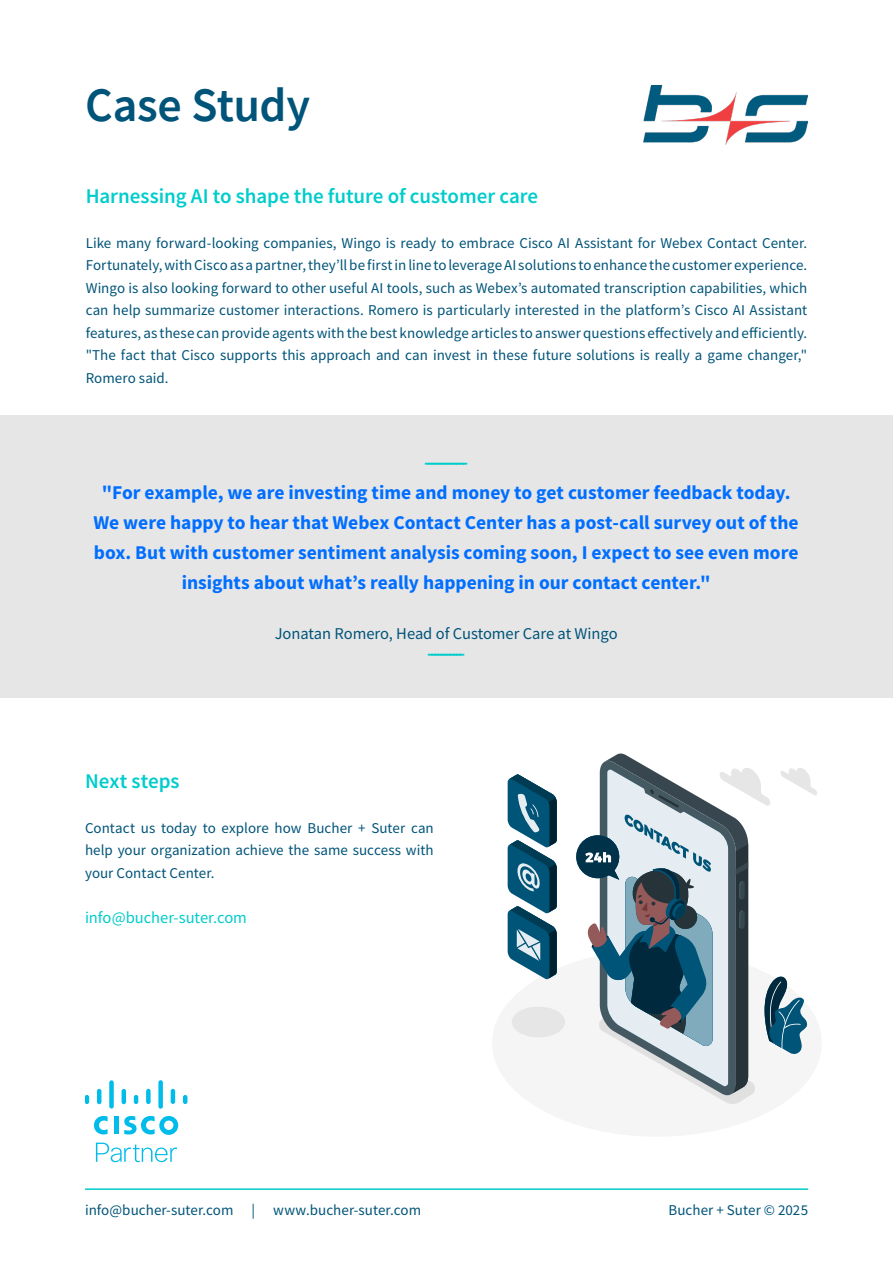
<style>
.page{position:relative;width:893px;height:1263px;background:#fff}
.page>*{position:absolute;margin:0;border:0;box-sizing:border-box;transform-origin:0 0}
.t1{font:600 48px "Source Sans Pro";letter-spacing:-.01em;color:#005479}
.t2{font:600 21px "Source Sans Pro";letter-spacing:-.005em;color:#0cc}
.t3{font:700 19.5px/30px "Source Sans Pro";color:#006eff;text-align:center}
.t4{font:16.5px "Source Sans Pro";color:#005479}
.t5{font:16.5px "Source Sans Pro";color:#0cc}
.t6{font:15px/22.5px "Source Sans Pro";letter-spacing:.005em;color:#005479;text-align:justify}
</style>
<div class="page">
<hr style="left:85px;top:1188px;width:723px;height:2px;background:#0cc">
<div style="left:0;top:415px;width:893px;height:283px;background:#e6e6e6"></div>
<div style="left:492px;top:949px;width:330px;height:188px;background:#f5f5f5;border-radius:50%"></div>
<div style="left:512px;top:1007px;width:53px;height:30px;background:#e6e6e6;border-radius:50%"></div>
<svg style="left:604px;top:753px;width:41px;height:13px"></svg>
<svg style="left:508px;top:774px;width:49px;height:205px"></svg>
<svg style="left:576px;top:766px;width:241px;height:338px"></svg>
<svg style="left:96px;top:1142px;width:81px;height:21px"></svg>
<hr style="left:114px;top:1116px;width:4px;height:18px;background:#00bceb">
<svg style="left:94px;top:1116px;width:14px;height:18px"></svg>
<svg style="left:124px;top:1116px;width:54px;height:19px"></svg>
<svg style="left:85px;top:1095px;width:4px;height:9px"></svg>
<svg style="left:97px;top:1089px;width:4px;height:15px"></svg>
<div style="left:109px;top:1080px;width:5px;height:28px;background:#00bceb;border-radius:2px"></div>
<svg style="left:121px;top:1089px;width:5px;height:15px"></svg>
<svg style="left:134px;top:1095px;width:4px;height:9px"></svg>
<div style="left:146px;top:1089px;width:5px;height:15px;background:#00bceb;border-radius:2px"></div>
<svg style="left:158px;top:1080px;width:5px;height:29px"></svg>
<hr style="left:171px;top:1089px;width:4px;height:15px;background:#00bceb;border-radius:2px">
<svg style="left:183px;top:1095px;width:4px;height:9px"></svg>
<img style="left:643px;top:85px;width:165px;height:59px">
<h1 class="t1" style="left:85px;top:74px;width:227px">Case Study</h1>
<h2 class="t2" style="left:86px;top:182px;width:454px">Harnessing AI to shape the future of customer care</h2>
<p class="t6" style="left:86px;top:231px;width:723px">Like many forward-looking companies, Wingo is ready to embrace Cisco AI Assistant for Webex Contact Center.<br>Fortunately, with Cisco as a partner, they’ll be first in line to leverage AI solutions to enhance the customer experience.<br>Wingo is also looking forward to other useful AI tools, such as Webex’s automated transcription capabilities, which can help summarize customer interactions. Romero is particularly interested in the platform’s Cisco AI Assistant features, as these can provide agents with the best knowledge articles to answer questions effectively and efficiently. "The fact that Cisco supports this approach and can invest in these future solutions is really a game changer," Romero said.</p>
<h2 class="t2" style="left:424px;top:449px;width:46px">-------------</h2>
<p class="t3" style="left:94px;top:478px;width:707px">"For example, we are investing time and money to get customer feedback today.<br>We were happy to hear that Webex Contact Center has a post-call survey out of the box. But with customer sentiment analysis coming soon, I expect to see even more insights about what’s really happening in our contact center."</p>
<p class="t4" style="left:275px;top:623px;width:344px">Jonatan Romero, Head of Customer Care at Wingo</p>
<h2 class="t2" style="left:427px;top:639px;width:39px">-----------</h2>
<h2 class="t2" style="left:85px;top:767px;width:96px">Next steps</h2>
<p class="t6" style="left:85px;top:816px;width:350px">Contact us today to explore how Bucher + Suter can help your organization achieve the same success with your Contact Center.</p>
<p class="t5" style="left:85px;top:907px;width:163px">info@bucher-suter.com</p>
<p class="t6" style="left:85px;top:1199px;width:338px">info@bucher-suter.com | www.bucher-suter.com</p>
<p class="t6" style="left:668px;top:1199px;width:141px">Bucher + Suter © 2025</p>
</div>
